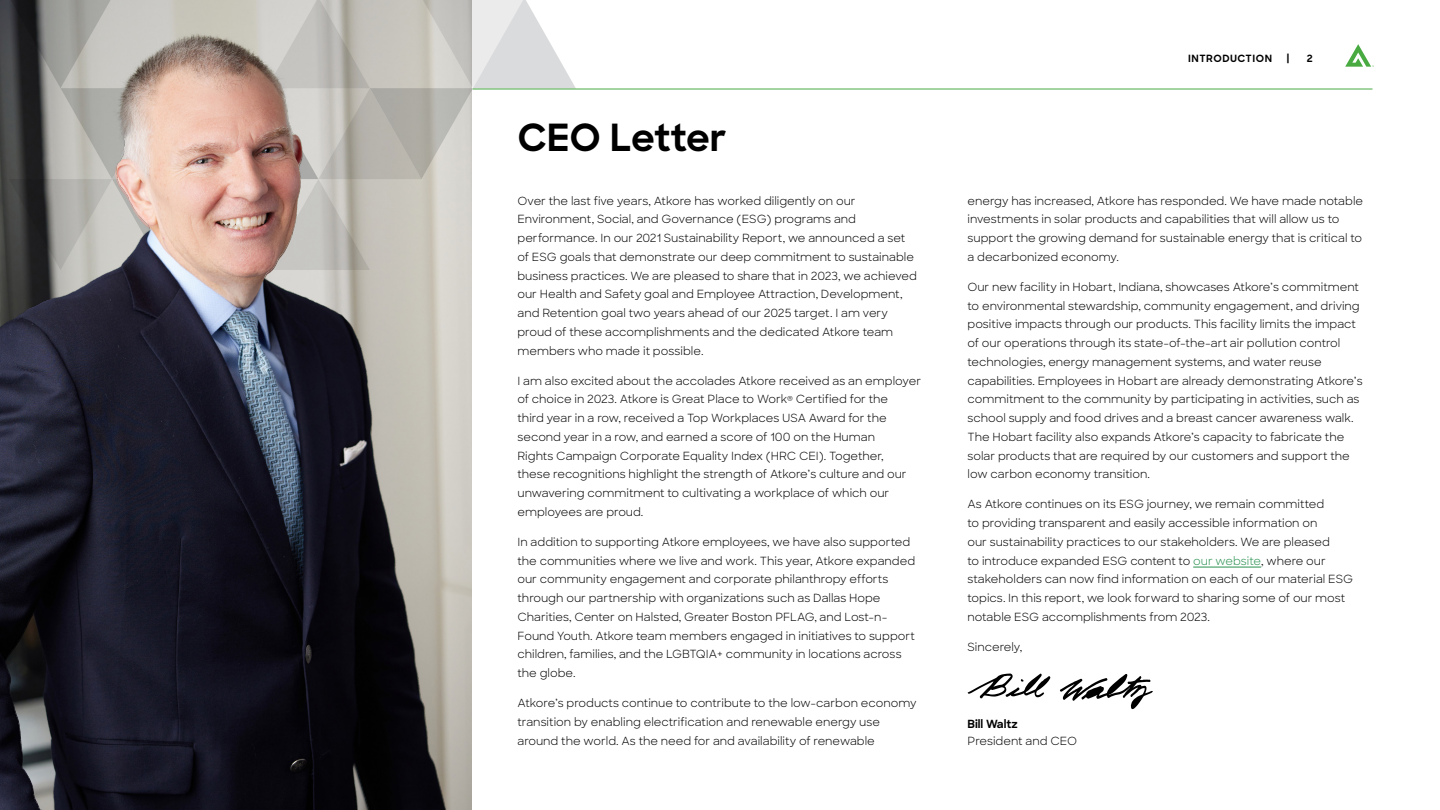
<style>
.page{position:relative;width:1440px;height:810px;background:#fff}
.page>*{position:absolute;margin:0;border:0;box-sizing:border-box;transform-origin:0 0}
.t1{font:700 37.5px "Sharp Sans";letter-spacing:-.005em;color:#000}
.t2{font:11.25px/18.8px "Sharp Sans";color:#000}
.t3{font:700 11.25px "Sharp Sans";color:#000}
.t4{font:700 10px "Sharp Sans";letter-spacing:.05em;color:#000}
.s1{color:#27904f}
</style>
<div class="page">
<svg style="left:968px;top:673px;width:83px;height:26px"></svg>
<svg style="left:1060px;top:674px;width:93px;height:36px"></svg>
<hr style="left:1193px;top:567px;width:68px;height:1px;background:#27904f">
<svg style="left:9px;top:0;width:567px;height:89px;background:#cbcbc8"></svg>
<img style="left:0;top:24px;width:472px;height:786px">
<svg style="left:1345px;top:44px;width:29px;height:23px"></svg>
<hr style="left:472px;top:89px;width:900px;height:1px;background:#47aa42">
<h1 class="t1" style="left:518px;top:110px;width:211px">CEO Letter</h1>
<p class="t2" style="left:518px;top:191px;width:401px">Over the last five years, Atkore has worked diligently on our Environment, Social, and Governance (ESG) programs and performance. In our 2021 Sustainability Report, we announced a set of ESG goals that demonstrate our deep commitment to sustainable business practices. We are pleased to share that in 2023, we achieved our Health and Safety goal and Employee Attraction, Development, and Retention goal two years ahead of our 2025 target. I am very proud of these accomplishments and the dedicated Atkore team members who made it possible.</p>
<p class="t2" style="left:518px;top:371px;width:405px">I am also excited about the accolades Atkore received as an employer of choice in 2023. Atkore is Great Place to Work<sup>®</sup> Certified for the<br>third year in a row, received a Top Workplaces USA Award for the second year in a row, and earned a score of 100 on the Human<br>Rights Campaign Corporate Equality Index (HRC CEI). Together,<br>these recognitions highlight the strength of Atkore’s culture and our unwavering commitment to cultivating a workplace of which our employees are proud.</p>
<p class="t2" style="left:518px;top:532px;width:399px">In addition to supporting Atkore employees, we have also supported the communities where we live and work. This year, Atkore expanded our community engagement and corporate philanthropy efforts through our partnership with organizations such as Dallas Hope Charities, Center on Halsted, Greater Boston PFLAG, and Lost-n-Found Youth. Atkore team members engaged in initiatives to support children, families, and the LGBTQIA+ community in locations across the globe.</p>
<p class="t2" style="left:518px;top:693px;width:401px">Atkore’s products continue to contribute to the low-carbon economy transition by enabling electrification and renewable energy use around the world. As the need for and availability of renewable</p>
<p class="t4" style="left:1188px;top:51px;width:85px">INTRODUCTION</p>
<p class="t4" style="left:1287px;top:51px;width:4px">|</p>
<p class="t4" style="left:1307px;top:51px;width:7px">2</p>
<p class="t2" style="left:968px;top:191px;width:397px">energy has increased, Atkore has responded. We have made notable investments in solar products and capabilities that will allow us to support the growing demand for sustainable energy that is critical to a decarbonized economy.</p>
<p class="t2" style="left:968px;top:277px;width:397px">Our new facility in Hobart, Indiana, showcases Atkore’s commitment to environmental stewardship, community engagement, and driving positive impacts through our products. This facility limits the impact of our operations through its state-of-the-art air pollution control technologies, energy management systems, and water reuse capabilities. Employees in Hobart are already demonstrating Atkore’s commitment to the community by participating in activities, such as school supply and food drives and a breast cancer awareness walk.<br>The Hobart facility also expands Atkore’s capacity to fabricate the solar products that are required by our customers and support the low carbon economy transition.</p>
<p class="t2" style="left:968px;top:494px;width:387px">As Atkore continues on its ESG journey, we remain committed<br>to providing transparent and easily accessible information on<br>our sustainability practices to our stakeholders. We are pleased<br>to introduce expanded ESG content to <span class="s1">our website</span>, where our stakeholders can now find information on each of our material ESG topics. In this report, we look forward to sharing some of our most notable ESG accomplishments from 2023.</p>
<p class="t2" style="left:968px;top:637px;width:56px">Sincerely,</p>
<p class="t3" style="left:968px;top:716px;width:52px">Bill Waltz</p>
<p class="t2" style="left:968px;top:731px;width:111px">President and CEO</p>
</div>
